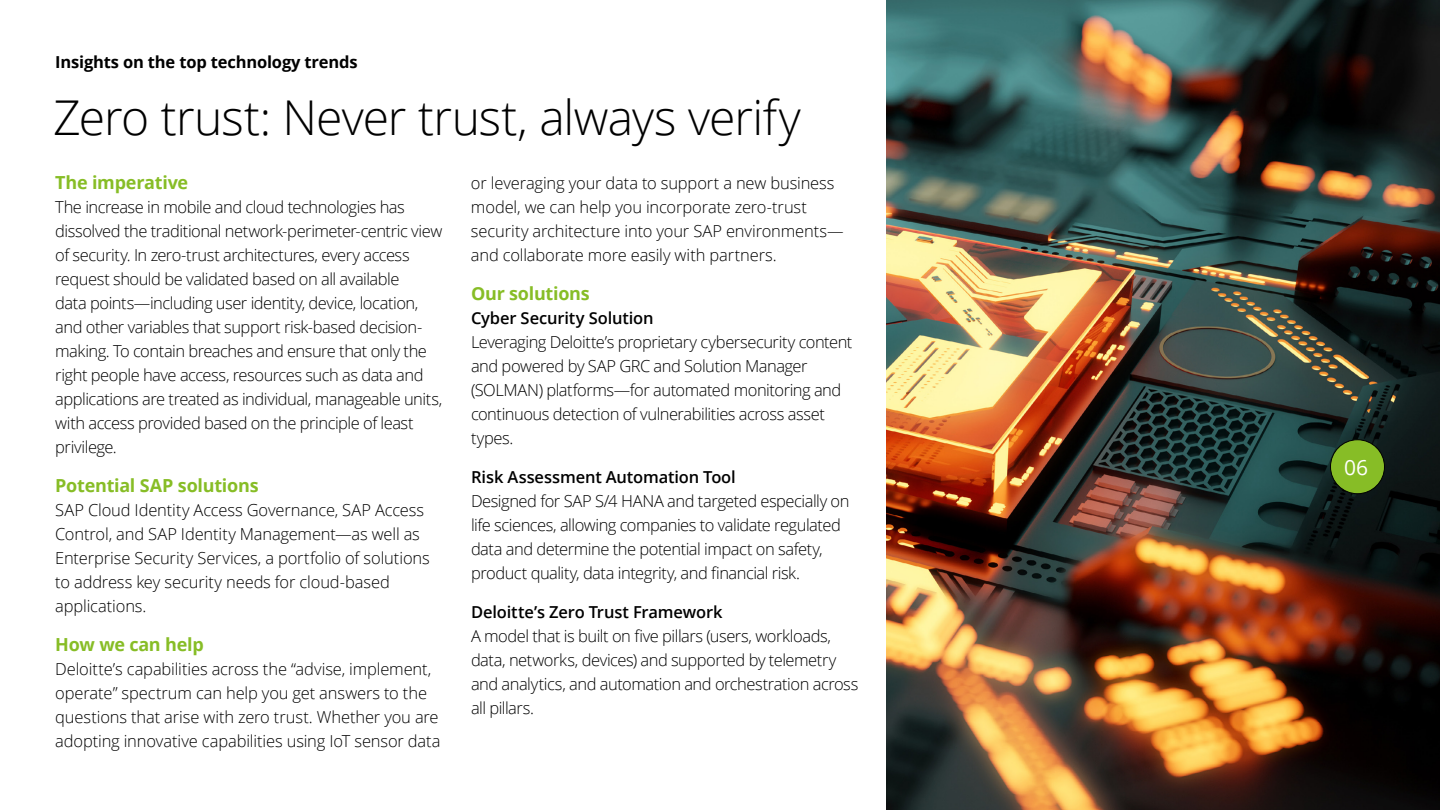
<style>
.page{position:relative;width:1440px;height:810px;background:#fff}
.page>*{position:absolute;margin:0;border:0;box-sizing:border-box;transform-origin:0 0}
.t1{font:300 48px "Open Sans";letter-spacing:-.02em;color:#000}
.t2{font:21px "Open Sans";color:#fff}
.t3{font:700 18px "Open Sans";letter-spacing:-.015em;color:#87bd26}
.t4{font:300 16.5px/24px "Open Sans";letter-spacing:-.025em;color:#000}
.t5{font:600 16.5px "Open Sans";letter-spacing:-.005em;color:#000}
.t6{font:700 16.5px "Open Sans";letter-spacing:-.01em;color:#000}
</style>
<div class="page">
<img style="left:887px;top:0;width:553px;height:810px">
<div style="left:1330px;top:440px;width:54px;height:54px;background:#87bd26;border-radius:50%"></div>
<div style="left:1330px;top:440px;width:55px;height:54px;border:1px solid #000;border-radius:50%"></div>
<p class="t6" style="left:55px;top:50px;width:304px">Insights on the top technology trends</p>
<h1 class="t1" style="left:53px;top:84px;width:749px">Zero trust: Never trust, always verify</h1>
<p class="t3" style="left:55px;top:169px;width:134px">The imperative</p>
<p class="t4" style="left:55px;top:194px;width:389px">The increase in mobile and cloud technologies has dissolved the traditional network-perimeter-centric view of security. In zero-trust architectures, every access request should be validated based on all available<br>data points—including user identity, device, location, and other variables that support risk-based decision&shy;making. To contain breaches and ensure that only the right people have access, resources such as data and applications are treated as individual, manageable units, with access provided based on the principle of least privilege.</p>
<p class="t3" style="left:55px;top:472px;width:205px">Potential SAP solutions</p>
<p class="t4" style="left:55px;top:497px;width:376px">SAP Cloud Identity Access Governance, SAP Access Control, and SAP Identity Management—as well as Enterprise Security Services, a portfolio of solutions to address key security needs for cloud-based applications.</p>
<p class="t3" style="left:55px;top:631px;width:150px">How we can help</p>
<p class="t4" style="left:55px;top:656px;width:387px">Deloitte’s capabilities across the “advise, implement, operate” spectrum can help you get answers to the questions that arise with zero trust. Whether you are adopting innovative capabilities using IoT sensor data</p>
<p class="t4" style="left:471px;top:170px;width:374px">or leveraging your data to support a new business model, we can help you incorporate zero-trust security architecture into your SAP environments— and collaborate more easily with partners.</p>
<p class="t3" style="left:471px;top:280px;width:120px">Our solutions</p>
<p class="t5" style="left:471px;top:306px;width:184px">Cyber Security Solution</p>
<p class="t4" style="left:471px;top:329px;width:383px">Leveraging Deloitte’s proprietary cybersecurity content and powered by SAP GRC and Solution Manager (SOLMAN) platforms—for automated monitoring and continuous detection of vulnerabilities across asset types.</p>
<p class="t5" style="left:471px;top:465px;width:266px">Risk Assessment Automation Tool</p>
<p class="t4" style="left:471px;top:488px;width:380px">Designed for SAP S/4 HANA and targeted especially on life sciences, allowing companies to validate regulated data and determine the potential impact on safety, product quality, data integrity, and financial risk.</p>
<p class="t5" style="left:471px;top:600px;width:253px">Deloitte’s Zero Trust Framework</p>
<p class="t4" style="left:471px;top:623px;width:389px">A model that is built on five pillars (users, workloads, data, networks, devices) and supported by telemetry and analytics, and automation and orchestration across all pillars.</p>
<p class="t2" style="left:1344px;top:453px;width:26px">06</p>
</div>
